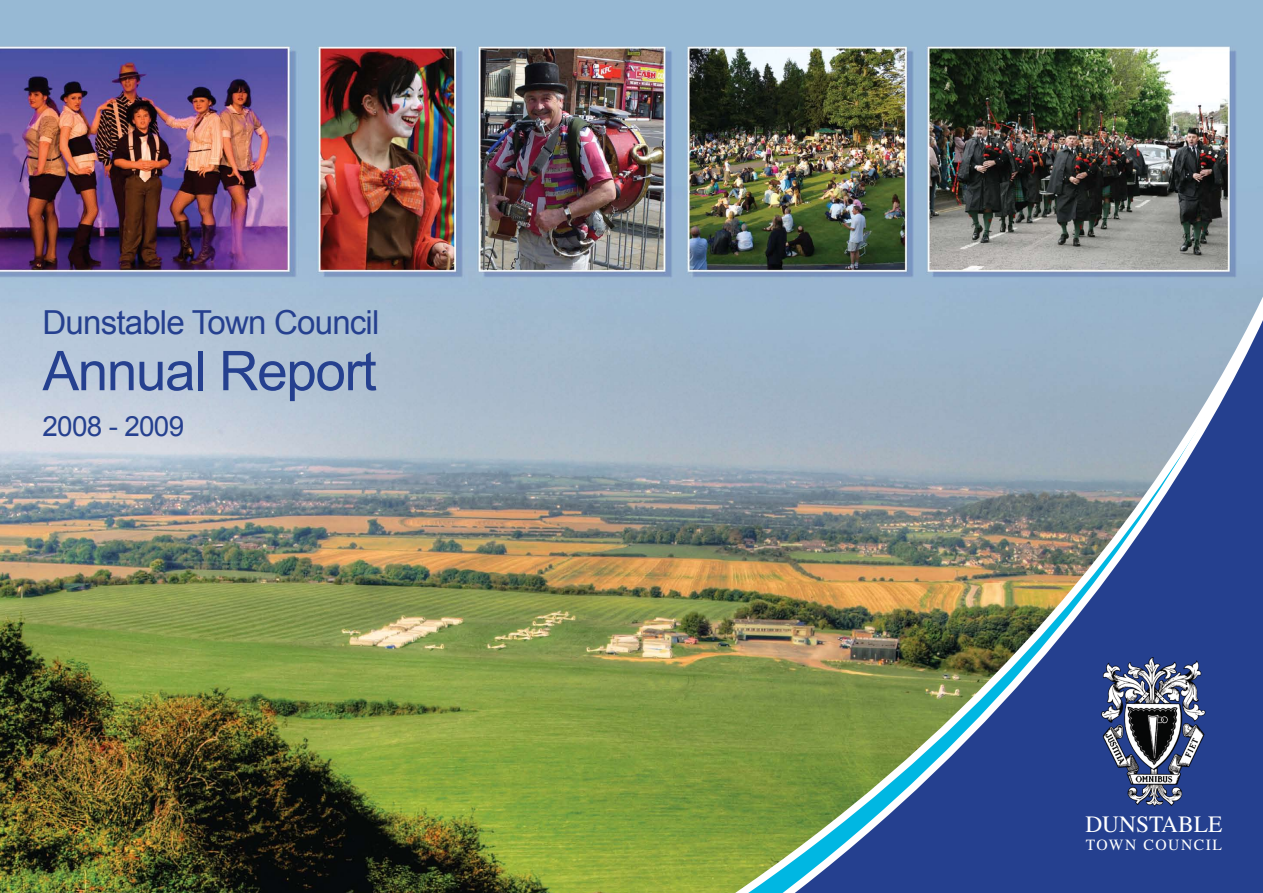
<style>
.page{position:relative;width:1263px;height:893px;background:#fff}
.page>*{position:absolute;margin:0;border:0;box-sizing:border-box;transform-origin:0 0}
.t1{font:54.9px "Arial";letter-spacing:-.025em;color:#25408f}
.t2{font:33.15px "Arial";letter-spacing:-.025em;color:#25408f}
.t3{font:27.9px "Arial";letter-spacing:-.025em;color:#25408f}
.t4{font:23.4px "Times";color:#fff}
.t5{font:15.6px "Times";letter-spacing:.1em;color:#fff}
</style>
<div class="page">
<img style="left:0;top:0;width:664px;height:893px">
<img style="left:596px;top:209px;width:68px;height:684px">
<img style="left:664px;top:0;width:599px;height:893px">
<img style="left:1089px;top:652px;width:124px;height:159px">
<p class="t2" style="left:43px;top:301px;width:338px">Dunstable Town Council</p>
<h1 class="t1" style="left:43px;top:335px;width:336px">Annual Report</h1>
<p class="t3" style="left:43px;top:407px;width:143px">2008 - 2009</p>
<p class="t4" style="left:1085px;top:811px;width:138px">DUNSTABLE</p>
<p class="t5" style="left:1086px;top:836px;width:138px">TOWN COUNCIL</p>
</div>
